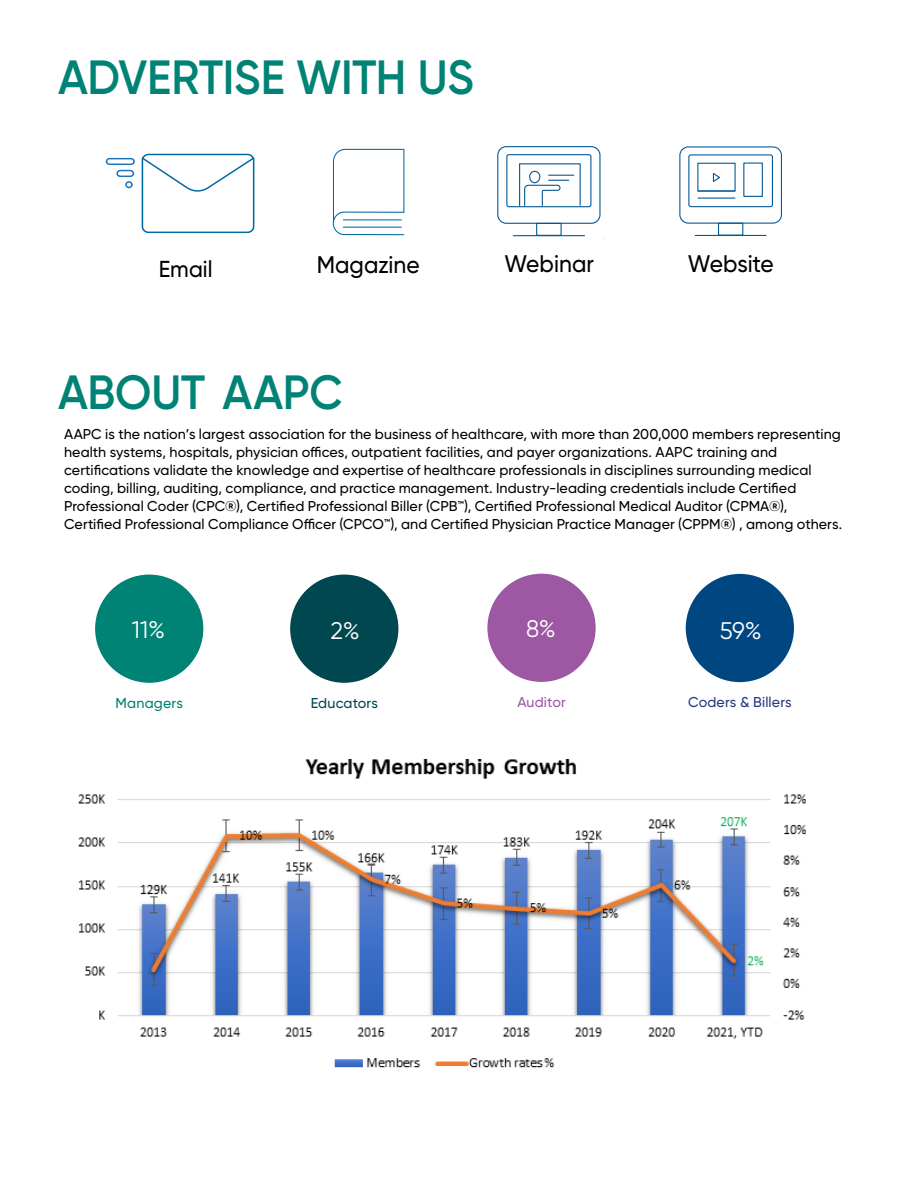
<style>
.page{position:relative;width:918px;height:1188px;background:#fff}
.page>*{position:absolute;margin:0;border:0;box-sizing:border-box;transform-origin:0 0}
.t1{font:600 48px "Gilroy";letter-spacing:-.01em;color:#008375;scale:.95 1}
.t2{font:500 24px "Gilroy";color:#000;scale:.95 1}
.t3{font:24px "Gilroy";color:#fff}
.t4{font:500 23.1px "Gilroy";color:#000;scale:.95 1}
.t5{font:500 14.25px/18px "Gilroy";letter-spacing:.005em;color:#000}
.t6{font:500 14.25px "Gilroy";letter-spacing:.01em;color:#273a80}
.t7{font:500 14.25px "Gilroy";letter-spacing:.005em;color:#004750}
.t8{font:500 14.25px "Gilroy";letter-spacing:.015em;color:#008375}
.t9{font:500 14.25px "Gilroy";letter-spacing:.01em;color:#9d57a3}
</style>
<div class="page">
<div style="left:95px;top:575px;width:108px;height:108px;background:#008375;border-radius:50%"></div>
<div style="left:290px;top:575px;width:108px;height:108px;background:#004750;border-radius:50%"></div>
<div style="left:487px;top:574px;width:109px;height:108px;background:#9d57a3;border-radius:50%"></div>
<div style="left:686px;top:574px;width:108px;height:108px;background:#004781;border-radius:50%"></div>
<img style="left:78px;top:759px;width:727px;height:309px">
<svg style="left:679px;top:146px;width:103px;height:90px"></svg>
<svg style="left:332px;top:148px;width:73px;height:88px"></svg>
<hr style="left:343px;top:227px;width:58px;height:1px;background:#006aa5">
<hr style="left:343px;top:219px;width:58px;height:1px;background:#006aa5">
<div style="left:142px;top:154px;width:112px;height:79px;border:2px solid #006aa5;border-radius:6px"></div>
<svg style="left:141px;top:156px;width:114px;height:38px"></svg>
<div style="left:116px;top:170px;width:18px;height:7px;border:2px solid #1c75bc;border-radius:3px"></div>
<div style="left:106px;top:158px;width:29px;height:7px;border:2px solid #1c75bc;border-radius:3px"></div>
<div style="left:125px;top:181px;width:8px;height:7px;border:2px solid #1c75bc;border-radius:50%"></div>
<svg style="left:497px;top:146px;width:104px;height:91px"></svg>
<h1 class="t1" style="left:58px;top:47px;width:439px">ADVERTISE WITH US</h1>
<h3 class="t4" style="left:159px;top:255px;width:58px">Email</h3>
<h2 class="t2" style="left:317px;top:250px;width:110px">Magazine</h2>
<h2 class="t2" style="left:504px;top:249px;width:96px">Webinar</h2>
<h1 class="t1" style="left:58px;top:362px;width:301px">ABOUT AAPC</h1>
<h2 class="t2" style="left:688px;top:249px;width:92px">Website</h2>
<p class="t5" style="left:64px;top:425px;width:780px">AAPC is the nation’s largest association for the business of healthcare, with more than 200,000 members representing health systems, hospitals, physician offices, outpatient facilities, and payer organizations. AAPC training and certifications validate the knowledge and expertise of healthcare professionals in disciplines surrounding medical coding, billing, auditing, compliance, and practice management. Industry-leading credentials include Certified Professional Coder (CPC®), Certified Professional Biller (CPB™), Certified Professional Medical Auditor (CPMA®), Certified Professional Compliance Officer (CPCO™), and Certified Physician Practice Manager (CPPM®) , among others.</p>
<h2 class="t3" style="left:132px;top:615px;width:35px">11%</h2>
<h2 class="t3" style="left:331px;top:616px;width:31px">2%</h2>
<h2 class="t3" style="left:526px;top:614px;width:31px">8%</h2>
<h2 class="t3" style="left:720px;top:616px;width:43px">59%</h2>
<p class="t8" style="left:116px;top:694px;width:69px">Managers</p>
<p class="t7" style="left:311px;top:694px;width:69px">Educators</p>
<p class="t9" style="left:517px;top:693px;width:50px">Auditor</p>
<p class="t6" style="left:688px;top:693px;width:105px">Coders &amp; Billers</p>
</div>
